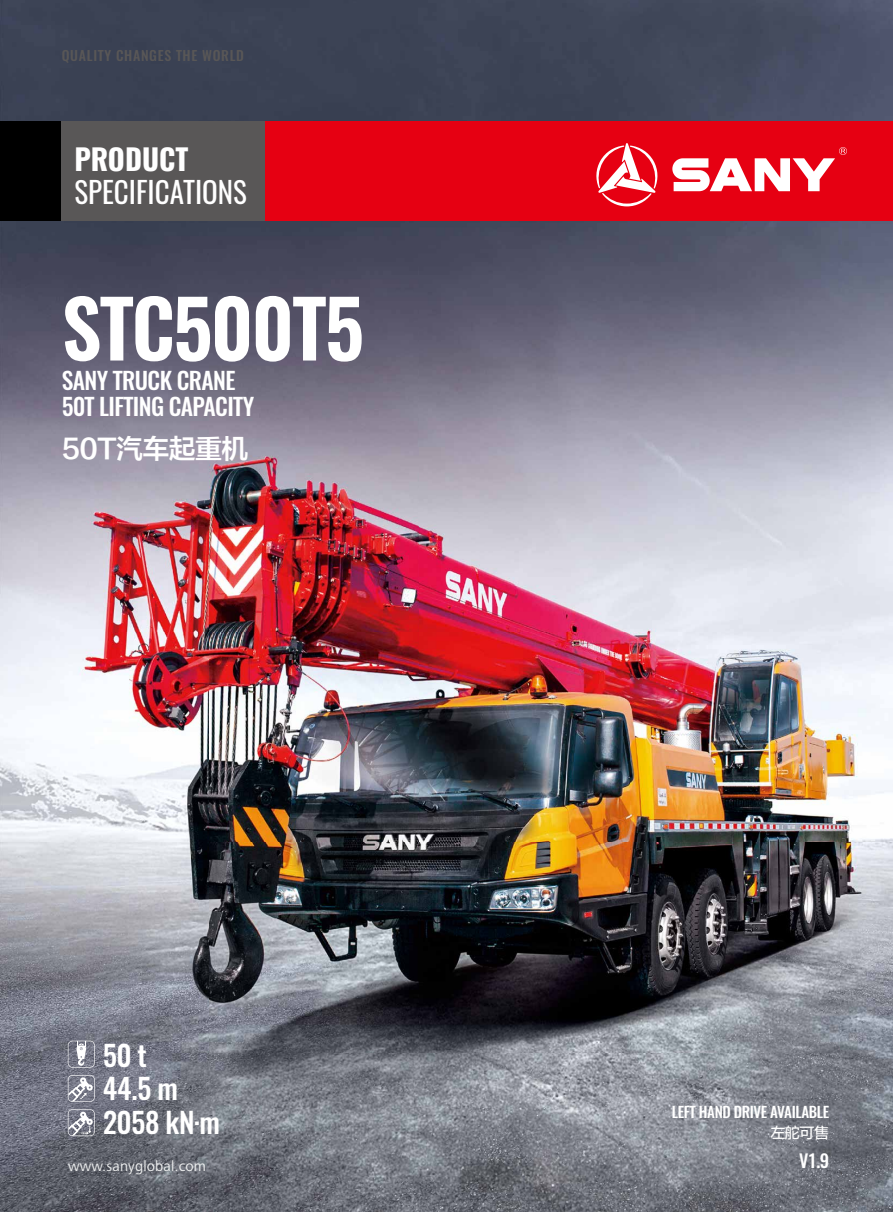
<style>
.page{position:relative;width:893px;height:1212px;background:#fff}
.page>*{position:absolute;margin:0;border:0;box-sizing:border-box;transform-origin:0 0}
.t1{font:600 78.75px "Oswald";letter-spacing:-.025em;color:#fff}
.t2{font:29.1px "Oswald";color:#fff}
.t3{font:700 29.1px "Oswald";color:#fff}
.t4{font:500 28.5px/33.9px "Oswald";letter-spacing:-.015em;color:#fff}
.t5{font:27px "FZLTZCHK GBK1 0";letter-spacing:-.025em;color:#fff}
.t6{font:500 23.55px/26.4px "Oswald";letter-spacing:-.025em;color:#fff}
.t7{font:500 18px "Oswald";color:#fff}
.t8{font:500 15px "Oswald";letter-spacing:-.025em;color:#fff}
.t9{font:15px "Frutiger Next Pro";letter-spacing:.01em;color:#eff0f0}
.t10{font:15px "FZLTZHUNHK GBK1 0";color:#fff}
.t11{font:500 13.5px "Oswald";letter-spacing:.05em;color:#595757}
</style>
<div class="page">
<img style="left:0;top:0;width:893px;height:1212px">
<div style="left:0;top:121px;width:821px;height:100px;background:#000"></div>
<div style="left:62px;top:121px;width:831px;height:100px;background:#595757"></div>
<div style="left:266px;top:121px;width:627px;height:100px;background:#e60012"></div>
<svg style="left:596px;top:143px;width:62px;height:63px"></svg>
<svg style="left:672px;top:147px;width:175px;height:44px"></svg>
<svg style="left:68px;top:1041px;width:27px;height:26px"></svg>
<svg style="left:68px;top:1109px;width:27px;height:27px"></svg>
<svg style="left:68px;top:1075px;width:27px;height:27px"></svg>
<p class="t11" style="left:62px;top:49px;width:184px">QUALITY CHANGES THE WORLD</p>
<p class="t3" style="left:74px;top:134px;width:116px">PRODUCT</p>
<p class="t2" style="left:74px;top:166px;width:174px">SPECIFICATIONS</p>
<h1 class="t1" style="left:62px;top:258px;width:304px">STC500T5</h1>
<p class="t6" style="left:62px;top:369px;width:194px">SANY TRUCK CRANE<br>50T LIFTING CAPACITY</p>
<p class="t5" style="left:62px;top:433px;width:188px">50T汽车起重机</p>
<p class="t4" style="left:103px;top:1040px;width:119px">50 t<br>44.5 m<br>2058 kN·m</p>
<p class="t9" style="left:68px;top:1158px;width:140px">www.sanyglobal.com</p>
<p class="t8" style="left:672px;top:1104px;width:159px">LEFT HAND DRIVE AVAILABLE</p>
<p class="t10" style="left:770px;top:1125px;width:60px">左舵可售</p>
<p class="t7" style="left:799px;top:1151px;width:32px">V1.9</p>
</div>
